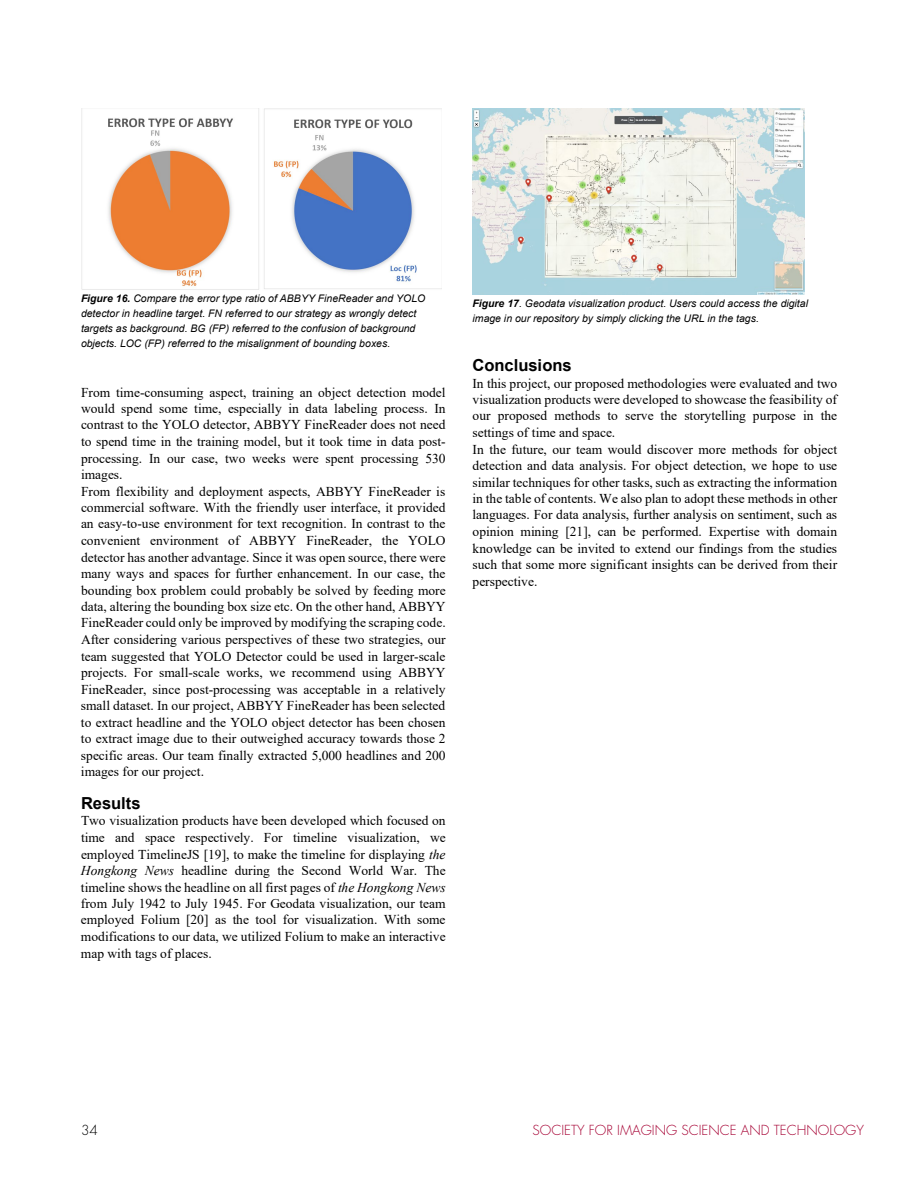
<style>
.page{position:relative;width:918px;height:1188px;background:#fff}
.page>*{position:absolute;margin:0;border:0;box-sizing:border-box;transform-origin:0 0}
.t1{font:700 16.5px "Arial";color:#000}
.t2{font:13.5px/16.5px "Times New Roman";color:#000;text-align:justify}
.t3{font:300 13.5px "Futura Std";color:#a60033}
.t4{font:300 13.5px "Futura Std";color:#000}
.t5{font:italic 10.5px/15px "Arial";color:#000}
.s1{font-weight:700}
.s2{font-style:italic}
</style>
<div class="page">
<img style="left:81px;top:108px;width:360px;height:182px">
<img style="left:472px;top:108px;width:332px;height:187px">
<p class="t5" style="left:81px;top:291px;width:346px"><span class="s1">Figure 16.</span> Compare the error type ratio of ABBYY FineReader and YOLO detector in headline target. FN referred to our strategy as wrongly detect targets as background. BG (FP) referred to the confusion of background objects. LOC (FP) referred to the misalignment of bounding boxes.</p>
<p class="t2" style="left:81px;top:383px;width:366px">From time-consuming aspect, training an object detection model would spend some time, especially in data labeling process. In contrast to the YOLO detector, ABBYY FineReader does not need to spend time in the training model, but it took time in data post&shy;processing. In our case, two weeks were spent processing 530 images.</p>
<p class="t2" style="left:81px;top:482px;width:366px">From flexibility and deployment aspects, ABBYY FineReader is commercial software. With the friendly user interface, it provided an easy-to-use environment for text recognition. In contrast to the convenient environment of ABBYY FineReader, the YOLO detector has another advantage. Since it was open source, there were many ways and spaces for further enhancement. In our case, the bounding box problem could probably be solved by feeding more data, altering the bounding box size etc. On the other hand, ABBYY FineReader could only be improved by modifying the scraping code.</p>
<p class="t2" style="left:81px;top:631px;width:366px">After considering various perspectives of these two strategies, our team suggested that YOLO Detector could be used in larger-scale projects. For small-scale works, we recommend using ABBYY FineReader, since post-processing was acceptable in a relatively small dataset. In our project, ABBYY FineReader has been selected to extract headline and the YOLO object detector has been chosen to extract image due to their outweighed accuracy towards those 2 specific areas. Our team finally extracted 5,000 headlines and 200 images for our project.</p>
<p class="t1" style="left:81px;top:791px;width:61px">Results</p>
<p class="t2" style="left:81px;top:812px;width:366px">Two visualization products have been developed which focused on time and space respectively. For timeline visualization, we employed TimelineJS [19], to make the timeline for displaying <span class="s2">the Hongkong News</span> headline during the Second World War. The timeline shows the headline on all first pages of <span class="s2">the Hongkong News </span>from July 1942 to July 1945. For Geodata visualization, our team employed Folium [20] as the tool for visualization. With some modifications to our data, we utilized Folium to make an interactive map with tags of places.</p>
<p class="t5" style="left:472px;top:296px;width:337px"><span class="s1">Figure 17</span>. Geodata visualization product. Users could access the digital image in our repository by simply clicking the URL in the tags.</p>
<p class="t1" style="left:472px;top:354px;width:101px">Conclusions</p>
<p class="t2" style="left:472px;top:374px;width:366px">In this project, our proposed methodologies were evaluated and two visualization products were developed to showcase the feasibility of our proposed methods to serve the storytelling purpose in the settings of time and space.</p>
<p class="t2" style="left:473px;top:440px;width:366px">In the future, our team would discover more methods for object detection and data analysis. For object detection, we hope to use similar techniques for other tasks, such as extracting the information in the table of contents. We also plan to adopt these methods in other languages. For data analysis, further analysis on sentiment, such as opinion mining [21], can be performed. Expertise with domain knowledge can be invited to extend our findings from the studies such that some more significant insights can be derived from their perspective.</p>
<p class="t4" style="left:81px;top:1122px;width:18px">34</p>
<p class="t3" style="left:533px;top:1122px;width:333px">SOCIETY FOR IMAGING SCIENCE AND TECHNOLOGY</p>
</div>
